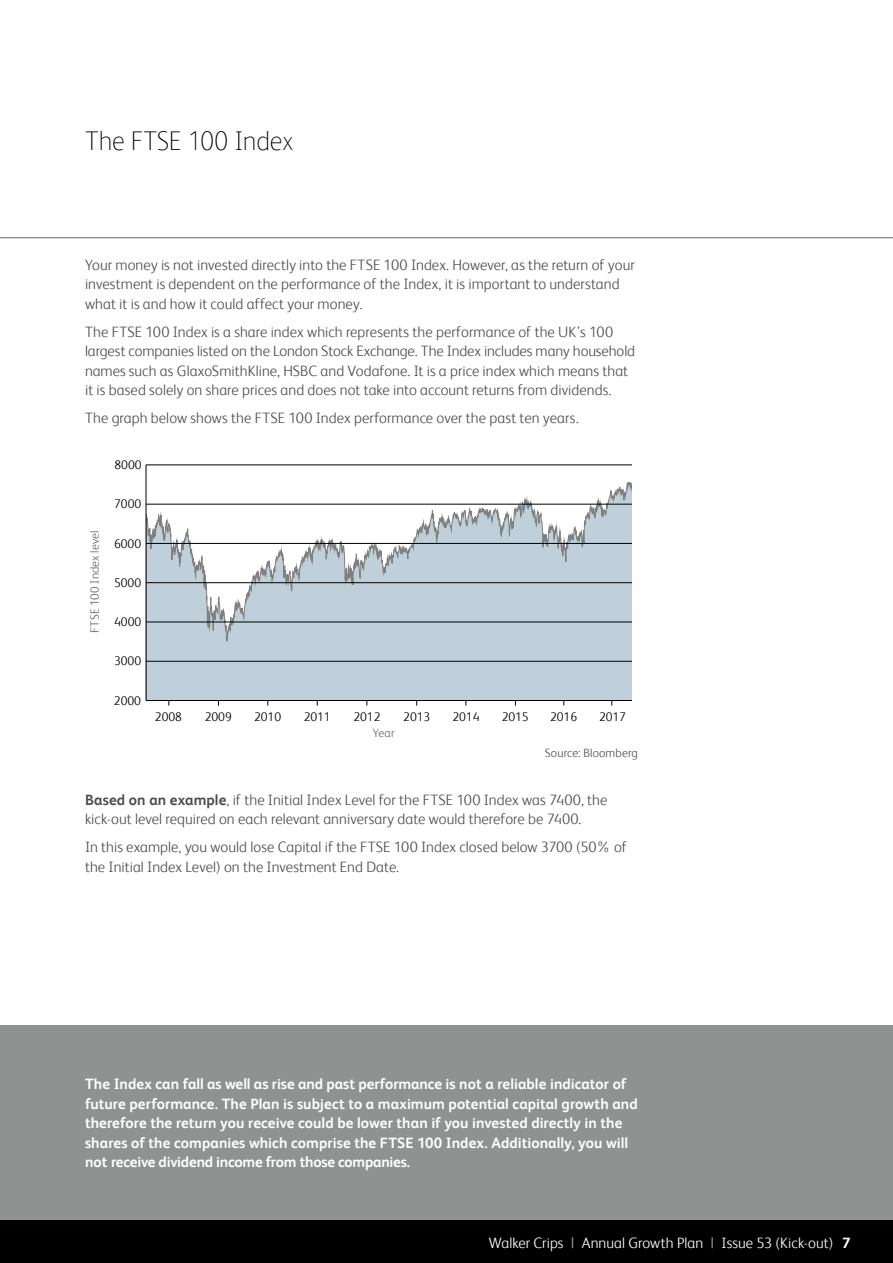
<style>
.page{position:relative;width:893px;height:1263px;background:#fff}
.page>*{position:absolute;margin:0;border:0;box-sizing:border-box;transform-origin:0 0}
.t1{font:100 27px "FS Albert";letter-spacing:-.01em;color:#000}
.t2{font:300 15px/19.5px "FS Albert";letter-spacing:.005em;color:#4d4d4f}
.t3{font:700 15px/19.5px "FS Albert";color:#fff}
.t4{font:300 15px "FS Albert";letter-spacing:.005em;color:#fff}
.t5{font:300 12.45px "FS Albert";color:#000}
.t6{font:300 12px "FS Albert";letter-spacing:.015em;color:#636466}
.t7{font:300 12px "FS Albert";letter-spacing:.01em;color:#4d4d4f}
.s1{font-weight:700}
.s2{font-weight:400;color:#939598}
</style>
<div class="page">
<hr style="left:0;top:237px;width:893px;height:1px;background:#636466">
<svg style="left:147px;top:482px;width:484px;height:218px"></svg>
<hr style="left:146px;top:465px;width:1px;height:235px;background:#000">
<hr style="left:146px;top:700px;width:485px;height:1px;background:#000">
<hr style="left:146px;top:661px;width:485px;height:1px;background:#000">
<hr style="left:146px;top:622px;width:485px;height:1px;background:#000">
<hr style="left:146px;top:582px;width:485px;height:1px;background:#000">
<hr style="left:146px;top:543px;width:485px;height:1px;background:#000">
<hr style="left:146px;top:504px;width:485px;height:1px;background:#000">
<hr style="left:146px;top:465px;width:485px;height:1px;background:#000">
<div style="left:0;top:1025px;width:893px;height:195px;background:#8e9392"></div>
<div style="left:0;top:1220px;width:893px;height:43px;background:#000"></div>
<h1 class="t1" style="left:85px;top:125px;width:210px">The FTSE 100 Index</h1>
<p class="t2" style="left:85px;top:255px;width:551px">Your money is not invested directly into the FTSE 100 Index. However, as the return of your investment is dependent on the performance of the Index, it is important to understand what it is and how it could affect your money.</p>
<p class="t2" style="left:85px;top:322px;width:552px">The FTSE 100 Index is a share index which represents the performance of the UK’s 100 largest companies listed on the London Stock Exchange. The Index includes many household names such as GlaxoSmithKline, HSBC and Vodafone. It is a price index which means that it is based solely on share prices and does not take into account returns from dividends.</p>
<p class="t2" style="left:85px;top:408px;width:495px">The graph below shows the FTSE 100 Index performance over the past ten years.</p>
<p class="t5" style="left:115px;top:458px;width:29px">8000</p>
<p class="t6" style="left:88px;top:633px;width:104px;rotate:-90deg">FTSE 100 Index level</p>
<p class="t5" style="left:114px;top:496px;width:29px">7000</p>
<p class="t5" style="left:114px;top:536px;width:29px">6000</p>
<p class="t5" style="left:114px;top:575px;width:29px">5000</p>
<p class="t5" style="left:114px;top:615px;width:29px">4000</p>
<p class="t5" style="left:114px;top:654px;width:29px">3000</p>
<p class="t5" style="left:114px;top:693px;width:29px">2000</p>
<p class="t5" style="left:550px;top:710px;width:29px">2016</p>
<p class="t5" style="left:155px;top:710px;width:29px">2008</p>
<p class="t5" style="left:205px;top:710px;width:29px">2009</p>
<p class="t5" style="left:254px;top:710px;width:29px">2010</p>
<p class="t5" style="left:304px;top:710px;width:29px">2011</p>
<p class="t5" style="left:353px;top:710px;width:29px">2012</p>
<p class="t5" style="left:403px;top:710px;width:29px">2013</p>
<p class="t5" style="left:452px;top:710px;width:29px">2014</p>
<p class="t5" style="left:502px;top:710px;width:29px">2015</p>
<p class="t5" style="left:599px;top:710px;width:29px">2017</p>
<p class="t6" style="left:373px;top:726px;width:23px">Year</p>
<p class="t7" style="left:545px;top:746px;width:94px">Source: Bloomberg</p>
<p class="t2" style="left:85px;top:789px;width:524px"><span class="s1">Based on an example</span>, if the Initial Index Level for the FTSE 100 Index was 7400, the kick-out level required on each relevant anniversary date would therefore be 7400.</p>
<p class="t2" style="left:85px;top:837px;width:544px">In this example, you would lose Capital if the FTSE 100 Index closed below 3700 (50% of the Initial Index Level) on the Investment End Date.</p>
<p class="t3" style="left:85px;top:1074px;width:554px">The Index can fall as well as rise and past performance is not a reliable indicator of future performance. The Plan is subject to a maximum potential capital growth and therefore the return you receive could be lower than if you invested directly in the shares of the companies which comprise the FTSE 100 Index. Additionally, you will not receive dividend income from those companies.</p>
<p class="t4" style="left:489px;top:1234px;width:363px">Walker Crips <span class="s2">|</span> Annual Growth Plan <span class="s2">|</span> Issue 53 (Kick-out) <span class="s1">7</span></p>
</div>
